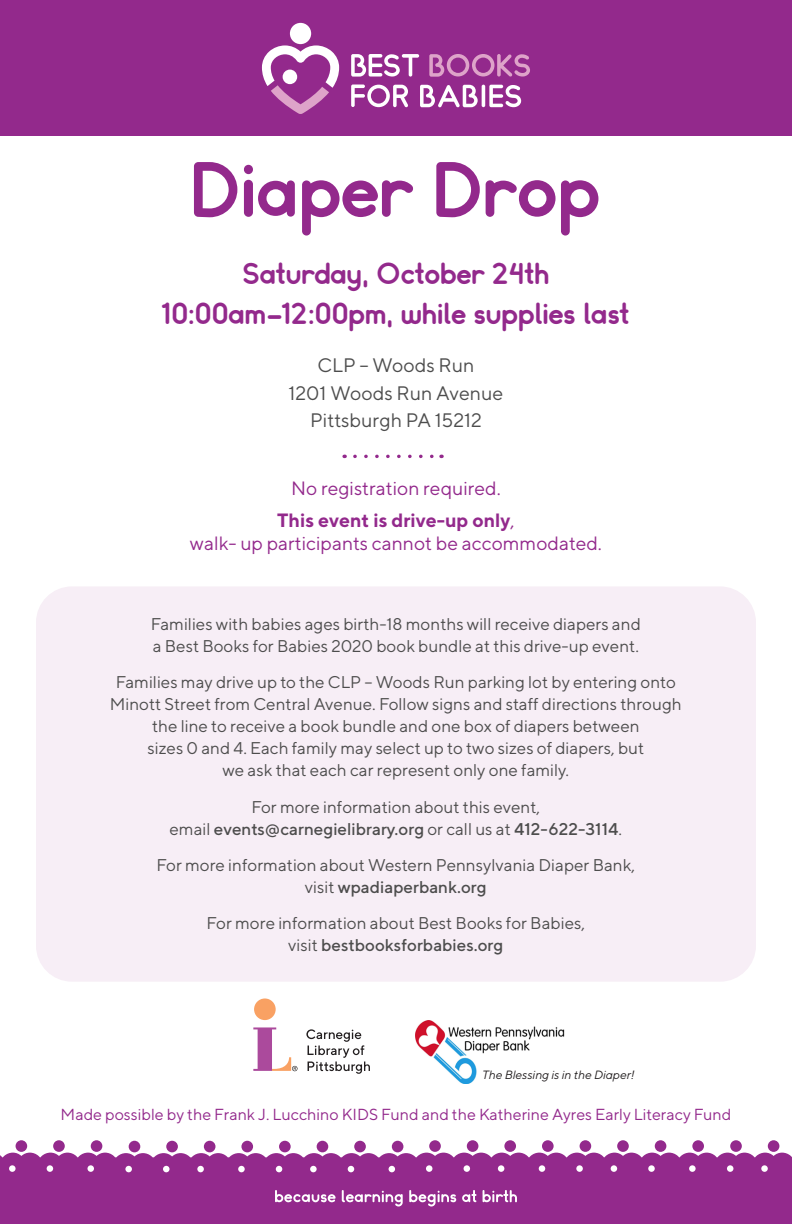
<style>
.page{position:relative;width:792px;height:1224px;background:#fff}
.page>*{position:absolute;margin:0;border:0;box-sizing:border-box;transform-origin:0 0}
.t1{font:72.8px "Somatic Rounded";color:#93298c}
.t2{font:28.2px "Somatic Rounded";color:#93298c}
.t3{font:19.6px/27.4px "TT Norms";color:#4d4d4d;text-align:center}
.t4{font:19.2px/23.4px "TT Norms";color:#93298c;text-align:center}
.t5{font:17px/22px "TT Norms";color:#4d4d4d;text-align:center}
.t6{font:16px "TT Norms";color:#93298c}
.t7{font:italic 12px "TT Norms";color:#231f20}
.s1{font-weight:700}
.s2{font-weight:500}
</style>
<div class="page">
<div style="left:36px;top:586px;width:720px;height:396px;background:#f7eef6;border-radius:36px"></div>
<div style="left:429px;top:1140px;width:12px;height:12px;background:#93298c;border-radius:50%"></div>
<div style="left:467px;top:1140px;width:11px;height:12px;background:#93298c;border-radius:50%"></div>
<div style="left:504px;top:1140px;width:12px;height:12px;background:#93298c;border-radius:50%"></div>
<div style="left:542px;top:1140px;width:12px;height:12px;background:#93298c;border-radius:50%"></div>
<div style="left:580px;top:1140px;width:11px;height:12px;background:#93298c;border-radius:50%"></div>
<div style="left:617px;top:1140px;width:12px;height:12px;background:#93298c;border-radius:50%"></div>
<div style="left:655px;top:1140px;width:11px;height:12px;background:#93298c;border-radius:50%"></div>
<div style="left:692px;top:1140px;width:12px;height:12px;background:#93298c;border-radius:50%"></div>
<div style="left:730px;top:1140px;width:12px;height:12px;background:#93298c;border-radius:50%"></div>
<div style="left:768px;top:1140px;width:11px;height:12px;background:#93298c;border-radius:50%"></div>
<div style="left:16px;top:1140px;width:11px;height:12px;background:#93298c;border-radius:50%"></div>
<div style="left:53px;top:1140px;width:12px;height:12px;background:#93298c;border-radius:50%"></div>
<div style="left:91px;top:1140px;width:11px;height:12px;background:#93298c;border-radius:50%"></div>
<div style="left:129px;top:1141px;width:11px;height:11px;background:#93298c;border-radius:50%"></div>
<div style="left:166px;top:1141px;width:12px;height:11px;background:#93298c;border-radius:50%"></div>
<div style="left:204px;top:1141px;width:11px;height:11px;background:#93298c;border-radius:50%"></div>
<div style="left:241px;top:1141px;width:12px;height:11px;background:#93298c;border-radius:50%"></div>
<div style="left:279px;top:1141px;width:12px;height:11px;background:#93298c;border-radius:50%"></div>
<div style="left:317px;top:1141px;width:11px;height:11px;background:#93298c;border-radius:50%"></div>
<div style="left:354px;top:1141px;width:12px;height:11px;background:#93298c;border-radius:50%"></div>
<div style="left:392px;top:1141px;width:11px;height:11px;background:#93298c;border-radius:50%"></div>
<div style="left:0;top:1153px;width:792px;height:71px;background:#93298c"></div>
<svg style="left:355px;top:455px;width:87px;height:3px"></svg>
<div style="left:0;top:0;width:792px;height:135px;background:#93298c"></div>
<div style="left:290px;top:23px;width:21px;height:21px;background:#fff;border-radius:50%"></div>
<svg style="left:262px;top:45px;width:77px;height:69px"></svg>
<svg style="left:351px;top:54px;width:68px;height:23px"></svg>
<svg style="left:429px;top:54px;width:101px;height:23px"></svg>
<svg style="left:351px;top:85px;width:57px;height:22px"></svg>
<hr style="left:482px;top:85px;width:3px;height:22px;background:#fff;border-radius:2px">
<svg style="left:489px;top:85px;width:32px;height:22px"></svg>
<svg style="left:420px;top:85px;width:58px;height:23px"></svg>
<img style="left:416px;top:1021px;width:149px;height:63px">
<svg style="left:306px;top:1029px;width:64px;height:45px"></svg>
<div style="left:254px;top:998px;width:22px;height:22px;background:#f9a163;border-radius:50%"></div>
<svg style="left:253px;top:1027px;width:45px;height:44px"></svg>
<svg style="left:275px;top:1190px;width:61px;height:12px"></svg>
<svg style="left:342px;top:1190px;width:61px;height:17px"></svg>
<svg style="left:409px;top:1190px;width:47px;height:17px"></svg>
<svg style="left:462px;top:1190px;width:15px;height:12px"></svg>
<svg style="left:483px;top:1190px;width:34px;height:12px"></svg>
<p class="t1" style="left:191px;top:159px;width:411px">Diaper Drop</p>
<p class="t2" style="left:242px;top:261px;width:309px">Saturday, October 24th</p>
<p class="t2" style="left:163px;top:301px;width:468px">10:00am-12:00pm, while supplies last</p>
<p class="t3" style="left:289px;top:351px;width:216px">CLP – Woods Run<br>1201 Woods Run Avenue<br>Pittsburgh PA 15212</p>
<p class="t4" style="left:291px;top:476px;width:211px">No registration required.</p>
<p class="t4" style="left:190px;top:508px;width:414px"><span class="s1">This event is drive-up only</span>,<br>walk- up participants cannot be accommodated.</p>
<p class="t5" style="left:151px;top:613px;width:492px;text-align:left">Families with babies ages birth-18 months will receive diapers and a Best Books for Babies 2020 book bundle at this drive-up event.</p>
<p class="t5" style="left:110px;top:671px;width:574px">Families may drive up to the CLP – Woods Run parking lot by entering onto Minott Street from Central Avenue. Follow signs and staff directions through the line to receive a book bundle and one box of diapers between<br>sizes 0 and 4. Each family may select up to two sizes of diapers, but<br>we ask that each car represent only one family.</p>
<p class="t5" style="left:170px;top:795px;width:454px">For more information about this event,<br>email <span class="s2">events@carnegielibrary.org</span> or call us at <span class="s2">412-622-3114</span>.</p>
<p class="t5" style="left:157px;top:854px;width:480px">For more information about Western Pennsylvania Diaper Bank, visit <span class="s2">wpadiaperbank.org</span></p>
<p class="t5" style="left:207px;top:912px;width:380px">For more information about Best Books for Babies, visit <span class="s2">bestbooksforbabies.org</span></p>
<p class="t7" style="left:482px;top:1068px;width:154px">The Blessing is in the Diaper!</p>
<p class="t6" style="left:61px;top:1105px;width:672px">Made possible by the Frank J. Lucchino KIDS Fund and the Katherine Ayres Early Literacy Fund</p>
</div>
